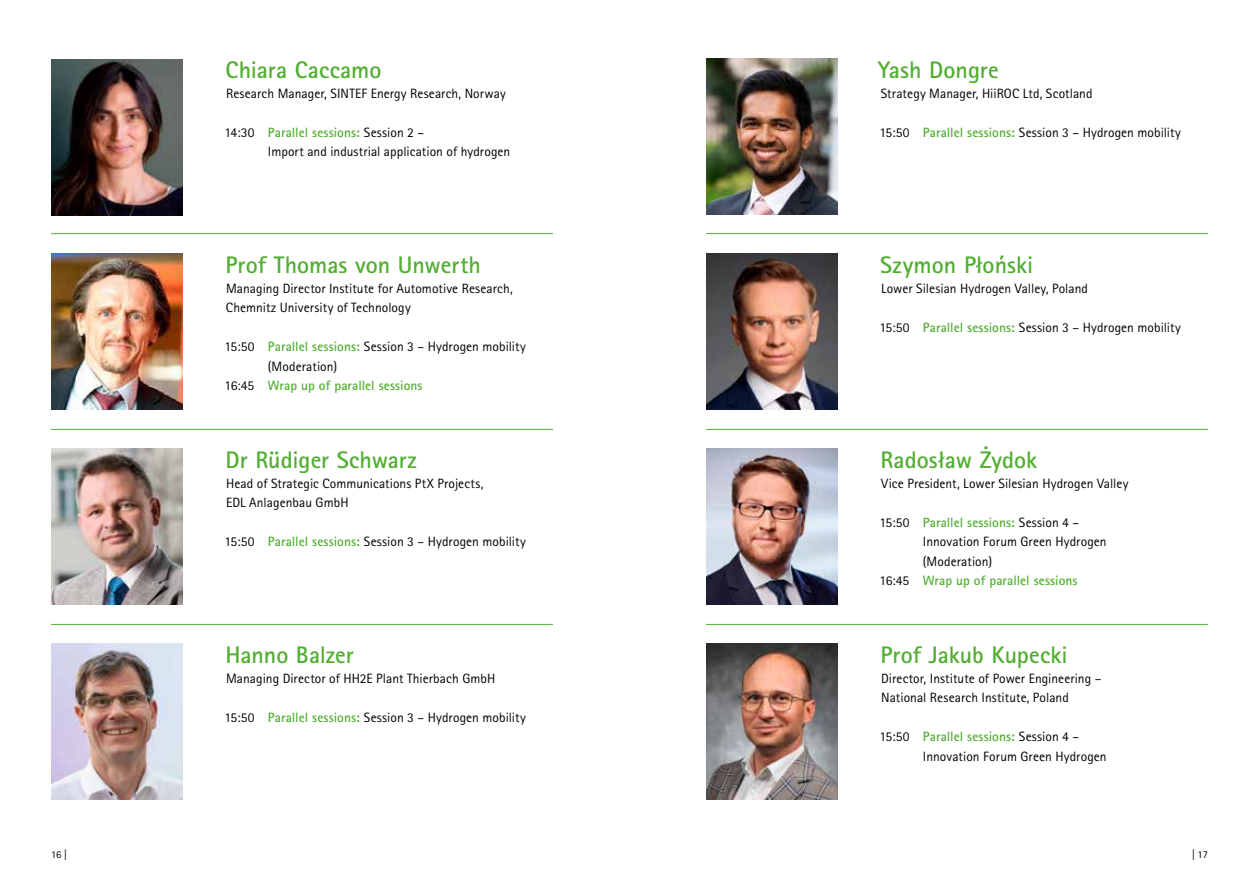
<style>
.page{position:relative;width:1259px;height:893px;background:#fff}
.page>*{position:absolute;margin:0;border:0;box-sizing:border-box;transform-origin:0 0}
.t1{font:700 24px "Rotis Sans Serif Pro";color:#52ae32}
.t2{font:13.5px/19.5px "Rotis Sans Serif Pro";letter-spacing:.005em;color:#000}
.t3{font:700 13.5px "Rotis Sans Serif Pro";color:#52ae32}
.t4{font:10.5px "Rotis Sans Serif Pro";color:#000}
.s1{font-weight:700;color:#52ae32}
.s2{font-weight:400;color:#000}
</style>
<div class="page">
<hr style="left:706px;top:624px;width:502px;height:1px;background:#52ae32">
<hr style="left:51px;top:624px;width:502px;height:1px;background:#52ae32">
<hr style="left:706px;top:429px;width:502px;height:1px;background:#52ae32">
<hr style="left:51px;top:429px;width:502px;height:1px;background:#52ae32">
<hr style="left:706px;top:233px;width:502px;height:1px;background:#52ae32">
<hr style="left:51px;top:233px;width:502px;height:1px;background:#52ae32">
<img style="left:51px;top:449px;width:132px;height:155px">
<img style="left:51px;top:643px;width:132px;height:156px">
<img style="left:51px;top:254px;width:132px;height:156px">
<img style="left:706px;top:254px;width:132px;height:156px">
<img style="left:706px;top:59px;width:132px;height:156px">
<img style="left:51px;top:59px;width:132px;height:156px">
<img style="left:706px;top:449px;width:132px;height:155px">
<img style="left:706px;top:643px;width:132px;height:156px">
<h1 class="t1" style="left:225px;top:55px;width:158px">Chiara Caccamo</h1>
<p class="t2" style="left:226px;top:83px;width:281px">Research Manager, SINTEF Energy Research, Norway</p>
<p class="t2" style="left:268px;top:122px;width:244px;text-indent:-43px">14:30 <span class="s1">Parallel sessions:</span> Session 2 –<br>Import and industrial application of hydrogen</p>
<h1 class="t1" style="left:225px;top:250px;width:257px">Prof Thomas von Unwerth</h1>
<p class="t2" style="left:226px;top:278px;width:288px">Managing Director Institute for Automotive Research,<br>Chemnitz University of Technology</p>
<p class="t2" style="left:224px;top:337px;width:303px">15:50 <span class="s1">Parallel sessions:</span> Session 3 – Hydrogen mobility</p>
<p class="t2" style="left:268px;top:356px;width:71px">(Moderation)</p>
<p class="t3" style="left:224px;top:377px;width:200px"><span class="s2">16:45</span> Wrap up of parallel sessions</p>
<h1 class="t1" style="left:225px;top:445px;width:193px">Dr Rüdiger Schwarz</h1>
<p class="t2" style="left:226px;top:473px;width:259px">Head of Strategic Communications PtX Projects,<br>EDL Anlagenbau GmbH</p>
<p class="t2" style="left:224px;top:532px;width:303px">15:50 <span class="s1">Parallel sessions:</span> Session 3 – Hydrogen mobility</p>
<h1 class="t1" style="left:225px;top:640px;width:130px">Hanno Balzer</h1>
<p class="t2" style="left:226px;top:668px;width:271px">Managing Director of HH2E Plant Thierbach GmbH</p>
<p class="t2" style="left:224px;top:707px;width:303px">15:50 <span class="s1">Parallel sessions:</span> Session 3 – Hydrogen mobility</p>
<h1 class="t1" style="left:878px;top:55px;width:122px">Yash Dongre</h1>
<p class="t2" style="left:881px;top:83px;width:213px">Strategy Manager, HiiROC Ltd, Scotland</p>
<p class="t2" style="left:879px;top:122px;width:303px">15:50 <span class="s1">Parallel sessions:</span> Session 3 – Hydrogen mobility</p>
<h1 class="t1" style="left:880px;top:250px;width:155px">Szymon Płoński</h1>
<p class="t2" style="left:881px;top:278px;width:208px">Lower Silesian Hydrogen Valley, Poland</p>
<p class="t2" style="left:879px;top:317px;width:303px">15:50 <span class="s1">Parallel sessions:</span> Session 3 – Hydrogen mobility</p>
<h1 class="t1" style="left:880px;top:445px;width:158px">Radosław Żydok</h1>
<p class="t2" style="left:881px;top:473px;width:249px">Vice President, Lower Silesian Hydrogen Valley</p>
<p class="t3" style="left:879px;top:513px;width:201px"><span class="s2">15:50</span> Parallel sessions: <span class="s2">Session 4 –</span></p>
<p class="t2" style="left:923px;top:532px;width:185px">Innovation Forum Green Hydrogen</p>
<p class="t2" style="left:923px;top:551px;width:71px">(Moderation)</p>
<p class="t3" style="left:879px;top:572px;width:200px"><span class="s2">16:45</span> Wrap up of parallel sessions</p>
<h1 class="t1" style="left:880px;top:640px;width:189px">Prof Jakub Kupecki</h1>
<p class="t2" style="left:881px;top:668px;width:222px">Director, Institute of Power Engineering –<br>National Research Institute, Poland</p>
<p class="t2" style="left:923px;top:727px;width:185px;text-indent:-43px">15:50 <span class="s1">Parallel sessions:</span> Session 4 –<br>Innovation Forum Green Hydrogen</p>
<p class="t4" style="left:51px;top:849px;width:17px">16 |</p>
<p class="t4" style="left:1192px;top:849px;width:17px">| 17</p>
</div>
